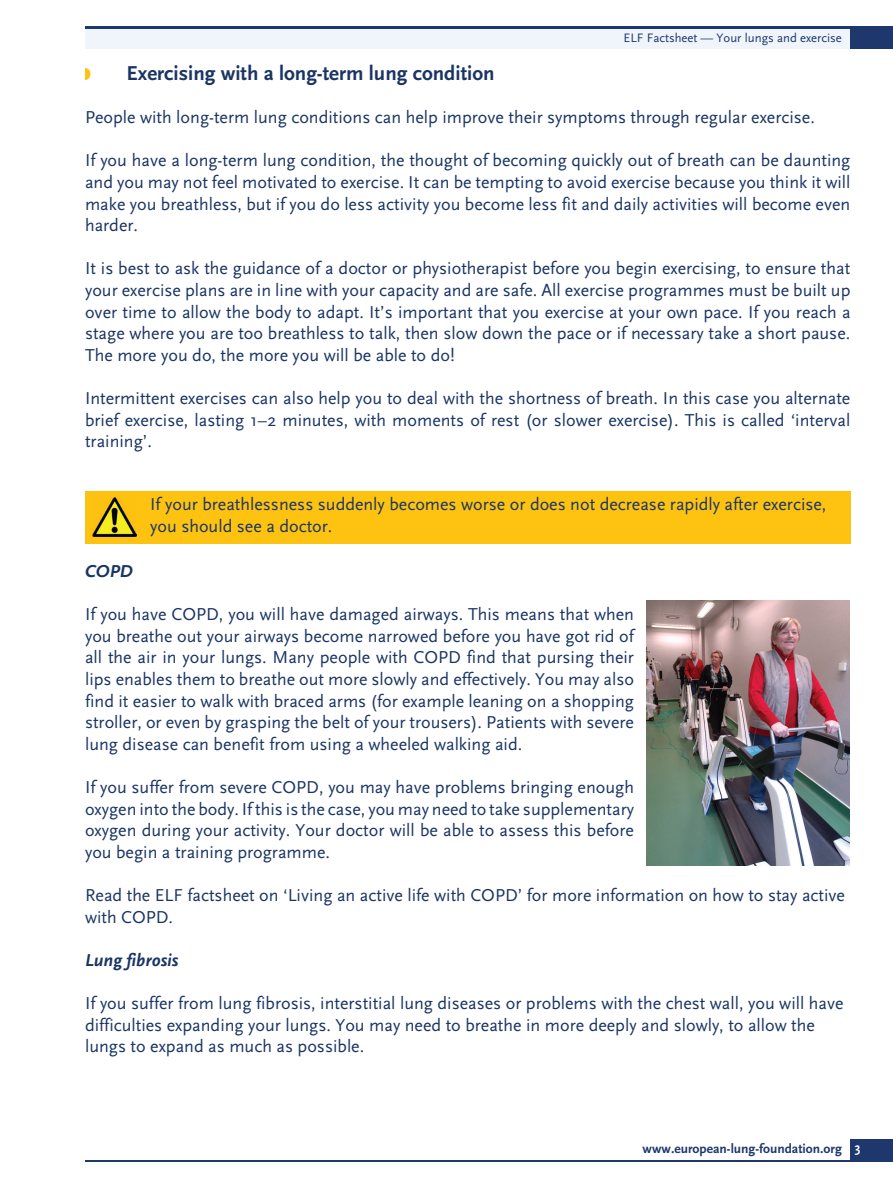
<style>
.page{position:relative;width:893px;height:1191px;background:#fff}
.page>*{position:absolute;margin:0;border:0;box-sizing:border-box;transform-origin:0 0}
.t1{font:700 21px "Scala Sans";color:#1a3564}
.t2{font:18px/21.6px "Scala Sans";color:#1a3564;text-align:justify}
.t3{font:italic 700 18px "Scala Sans";color:#1a3564}
.t4{font:700 13.5px "Scala Sans";color:#1e376d}
.t5{font:700 13.5px "Scala Sans";color:#fff}
.t6{font:12.75px "Scala Sans";color:#1e376d}
</style>
<div class="page">
<div style="left:85px;top:26px;width:808px;height:23px;background:#eff5fb"></div>
<div style="left:850px;top:26px;width:43px;height:23px;background:#1e376d"></div>
<div style="left:850px;top:1138px;width:43px;height:23px;background:#1e376d"></div>
<hr style="left:85px;top:26px;width:808px;height:2px;background:#1e376d">
<hr style="left:85px;top:1160px;width:808px;height:2px;background:#1e376d">
<svg style="left:85px;top:68px;width:5px;height:12px"></svg>
<div style="left:85px;top:491px;width:765px;height:53px;background:#fec210"></div>
<img style="left:647px;top:600px;width:202px;height:265px">
<img style="left:92px;top:497px;width:44px;height:39px">
<p class="t6" style="left:624px;top:31px;width:220px">ELF Factsheet — Your lungs and exercise</p>
<p class="t1" style="left:126px;top:62px;width:370px">Exercising with a long-term lung condition</p>
<p class="t2" style="left:85px;top:107px;width:731px">People with long-term lung conditions can help improve their symptoms through regular exercise.</p>
<p class="t2" style="left:85px;top:150px;width:767px">If you have a long-term lung condition, the thought of becoming quickly out of breath can be daunting and you may not feel motivated to exercise. It can be tempting to avoid exercise because you think it will make you breathless, but if you do less activity you become less fit and daily activities will become even harder.</p>
<p class="t2" style="left:85px;top:258px;width:767px">It is best to ask the guidance of a doctor or physiotherapist before you begin exercising, to ensure that your exercise plans are in line with your capacity and are safe. All exercise programmes must be built up over time to allow the body to adapt. It’s important that you exercise at your own pace. If you reach a stage where you are too breathless to talk, then slow down the pace or if necessary take a short pause.<br>The more you do, the more you will be able to do!</p>
<p class="t2" style="left:85px;top:388px;width:767px">Intermittent exercises can also help you to deal with the shortness of breath. In this case you alternate brief exercise, lasting 1–2 minutes, with moments of rest (or slower exercise). This is called ‘interval training’.</p>
<p class="t2" style="left:150px;top:494px;width:678px">If your breathlessness suddenly becomes worse or does not decrease rapidly after exercise, you should see a doctor.</p>
<p class="t3" style="left:85px;top:561px;width:49px">COPD</p>
<p class="t2" style="left:85px;top:604px;width:551px">If you have COPD, you will have damaged airways. This means that when you breathe out your airways become narrowed before you have got rid of all the air in your lungs. Many people with COPD find that pursing their lips enables them to breathe out more slowly and effectively. You may also find it easier to walk with braced arms (for example leaning on a shopping stroller, or even by grasping the belt of your trousers). Patients with severe lung disease can benefit from using a wheeled walking aid.</p>
<p class="t2" style="left:85px;top:776px;width:550px">If you suffer from severe COPD, you may have problems bringing enough oxygen into the body. If this is the case, you may need to take supplementary oxygen during your activity. Your doctor will be able to assess this before you begin a training programme.</p>
<p class="t2" style="left:85px;top:884px;width:761px">Read the ELF factsheet on ‘Living an active life with COPD’ for more information on how to stay active with COPD.</p>
<p class="t3" style="left:85px;top:950px;width:95px">Lung fibrosis</p>
<p class="t2" style="left:85px;top:992px;width:760px;text-align:left">If you suffer from lung fibrosis, interstitial lung diseases or problems with the chest wall, you will have difficulties expanding your lungs. You may need to breathe in more deeply and slowly, to allow the lungs to expand as much as possible.</p>
<p class="t4" style="left:643px;top:1141px;width:201px">www.european-lung-foundation.org</p>
<p class="t5" style="left:855px;top:1140px;width:7px">3</p>
</div>
